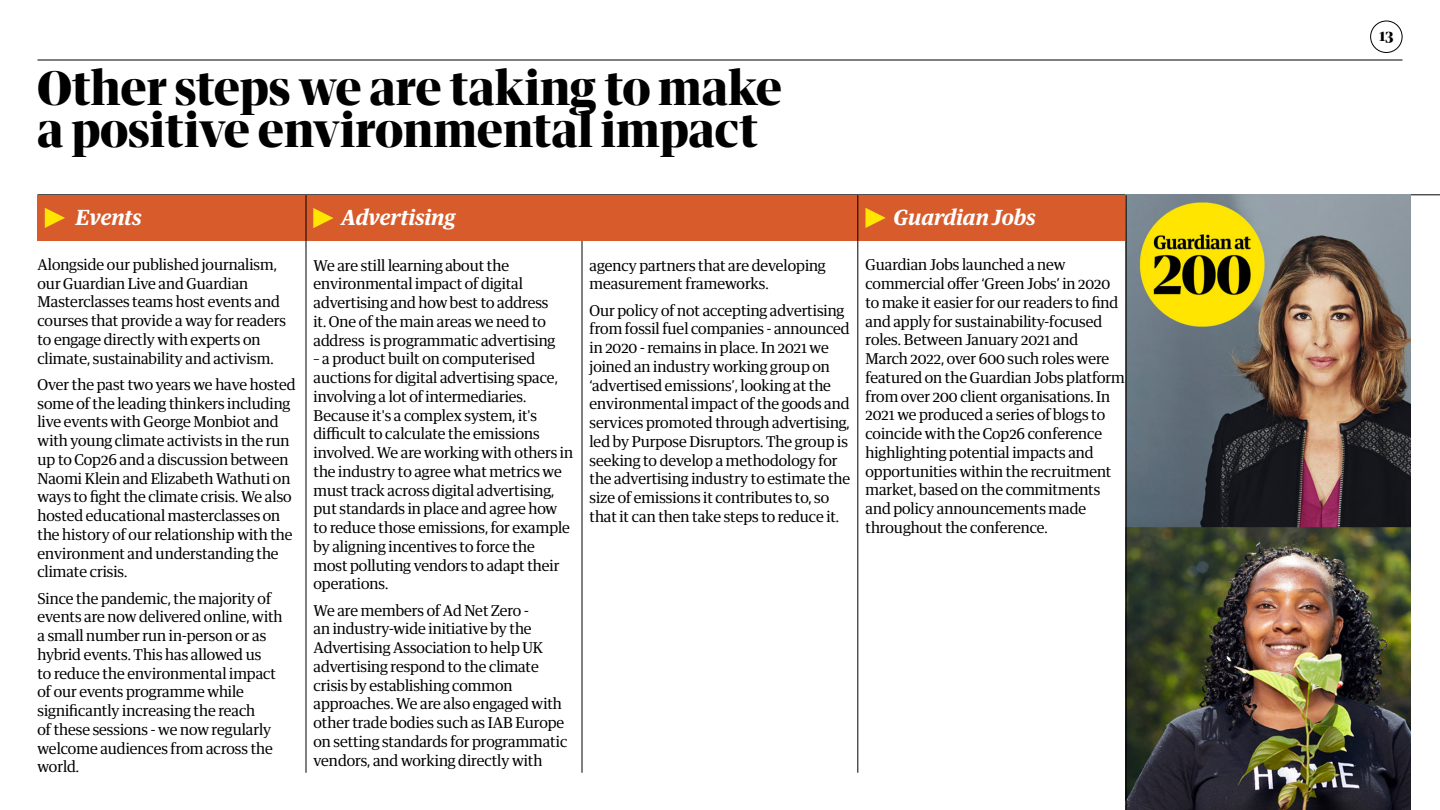
<style>
.page{position:relative;width:1440px;height:810px;background:#fff}
.page>*{position:absolute;margin:0;border:0;box-sizing:border-box;transform-origin:0 0}
.t1{font:700 46.72px/42.3px "GT Guardian Titlepiece";color:#000}
.t2{font:italic 600 21px "GH Guardian Headline";color:#fff}
.t3{font:15px/18.8px "GH Guardian Headline";color:#000}
.t4{font:700 15px "GT Guardian Titlepiece";color:#000}
</style>
<div class="page">
<hr style="left:38px;top:60px;width:1364px;height:1px;background:#000">
<hr style="left:38px;top:195px;width:1402px;height:1px;background:#000">
<hr style="left:582px;top:195px;width:1px;height:578px;background:#000">
<div style="left:1370px;top:21px;width:32px;height:32px;border:1px solid #000;border-radius:50%"></div>
<div style="left:38px;top:195px;width:1364px;height:46px;background:#d85b2b"></div>
<svg style="left:45px;top:208px;width:20px;height:20px"></svg>
<svg style="left:313px;top:208px;width:21px;height:20px"></svg>
<hr style="left:306px;top:195px;width:1px;height:578px;background:#000">
<svg style="left:866px;top:208px;width:20px;height:20px"></svg>
<hr style="left:858px;top:195px;width:1px;height:578px;background:#000">
<img style="left:1127px;top:195px;width:284px;height:615px">
<hr style="left:1126px;top:195px;width:1px;height:615px;background:#000">
<h1 class="t1" style="left:38px;top:63px;width:746px">Other steps we are taking to make a positive environmental impact</h1>
<h2 class="t2" style="left:76px;top:199px;width:67px">Events</h2>
<p class="t3" style="left:38px;top:254px;width:250px">Alongside our published journalism, our Guardian Live and Guardian Masterclasses teams host events and courses that provide a way for readers to engage directly with experts on climate, sustainability and activism.</p>
<p class="t3" style="left:38px;top:374px;width:260px">Over the past two years we have hosted some of the leading thinkers including live events with George Monbiot and with young climate activists in the run up to Cop26 and a discussion between Naomi Klein and Elizabeth Wathuti on ways to fight the climate crisis. We also hosted educational masterclasses on the history of our relationship with the environment and understanding the climate crisis.</p>
<p class="t3" style="left:38px;top:587px;width:247px">Since the pandemic, the majority of events are now delivered online, with a small number run in-person or as hybrid events. This has allowed us<br>to reduce the environmental impact of our events programme while significantly increasing the reach<br>of these sessions - we now regularly welcome audiences from across the world.</p>
<h2 class="t2" style="left:341px;top:199px;width:115px">Advertising</h2>
<p class="t3" style="left:314px;top:254px;width:243px">We are still learning about the environmental impact of digital advertising and how best to address it. One of the main areas we need to address is programmatic advertising</p>
<p class="t3" style="left:314px;top:348px;width:261px">– a product built on computerised auctions for digital advertising space, involving a lot of intermediaries.<br>Because it's a complex system, it's difficult to calculate the emissions involved. We are working with others in the industry to agree what metrics we must track across digital advertising, put standards in place and agree how to reduce those emissions, for example by aligning incentives to force the<br>most polluting vendors to adapt their operations.</p>
<p class="t3" style="left:314px;top:599px;width:255px">We are members of Ad Net Zero -<br>an industry-wide initiative by the Advertising Association to help UK advertising respond to the climate crisis by establishing common approaches. We are also engaged with other trade bodies such as IAB Europe on setting standards for programmatic vendors, and working directly with</p>
<p class="t3" style="left:590px;top:254px;width:238px">agency partners that are developing measurement frameworks.</p>
<p class="t3" style="left:590px;top:299px;width:262px">Our policy of not accepting advertising from fossil fuel companies - announced in 2020 - remains in place. In 2021 we joined an industry working group on ‘advertised emissions’, looking at the environmental impact of the goods and services promoted through advertising, led by Purpose Disruptors. The group is seeking to develop a methodology for the advertising industry to estimate the size of emissions it contributes to, so that it can then take steps to reduce it.</p>
<h2 class="t2" style="left:893px;top:199px;width:143px">Guardian Jobs</h2>
<p class="t3" style="left:866px;top:254px;width:261px">Guardian Jobs launched a new commercial offer ‘Green Jobs’ in 2020 to make it easier for our readers to find and apply for sustainability-focused roles. Between January 2021 and<br>March 2022, over 600 such roles were featured on the Guardian Jobs platform from over 200 client organisations. In 2021 we produced a series of blogs to coincide with the Cop26 conference highlighting potential impacts and opportunities within the recruitment market, based on the commitments and policy announcements made throughout the conference.</p>
<p class="t4" style="left:1379px;top:23px;width:16px">13</p>
</div>
